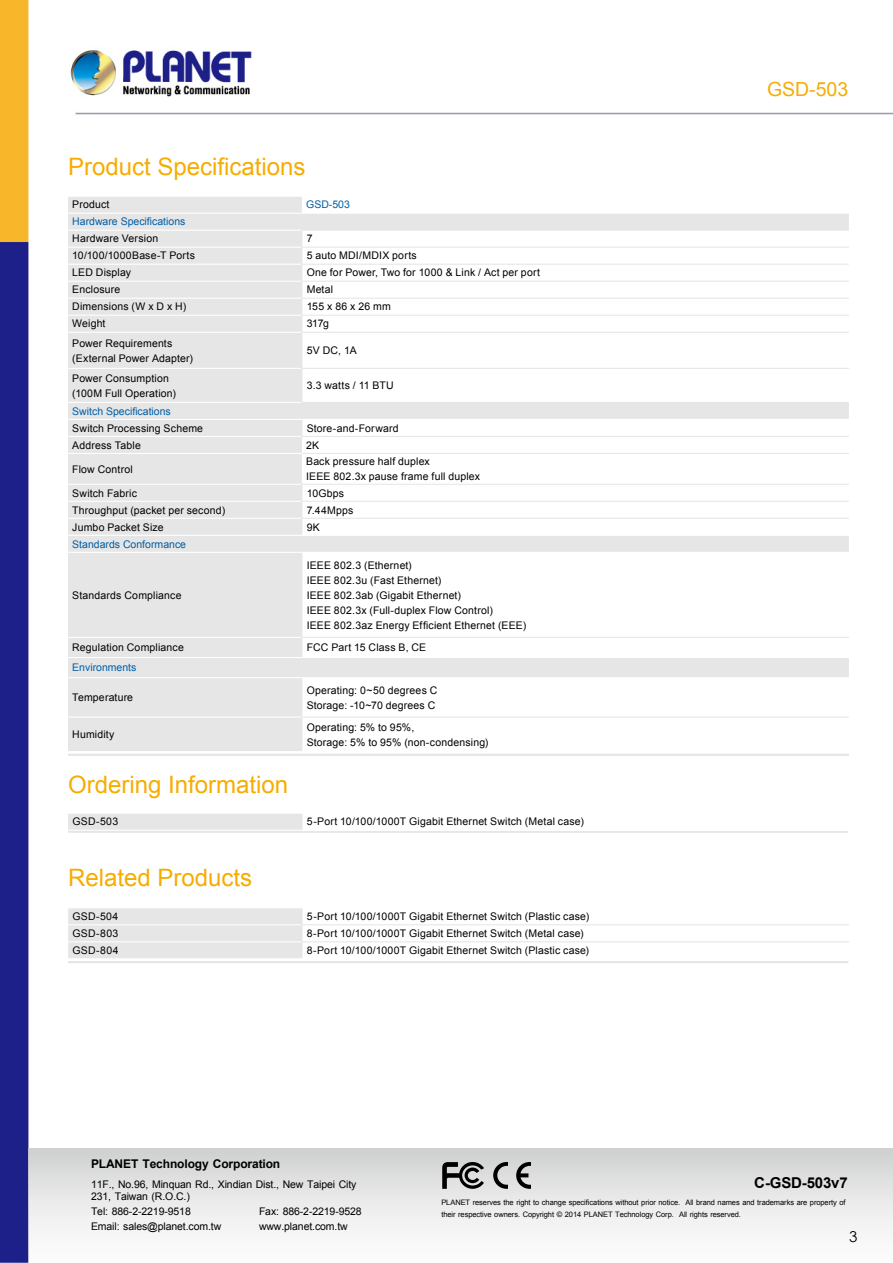
<style>
.page{position:relative;width:893px;height:1263px;background:#fff}
.page>*{position:absolute;margin:0;border:0;box-sizing:border-box;transform-origin:0 0}
.t1{font:24px "Arial";color:#f7ac00}
.t2{font:19.5px "Arial";color:#f7ac00}
.t3{font:700 15px "Arial";letter-spacing:-.01em;color:#000}
.t4{font:15px "Century Gothic";color:#000}
.t5{font:700 12px "Arial";letter-spacing:-.01em;color:#000}
.t6{font:10.5px/15px "Arial";letter-spacing:.015em;color:#000}
.t7{font:10.5px/12px "Arial";letter-spacing:-.01em;color:#000}
.t8{font:10.5px "Arial";color:#005ea6}
.t9{font:7.5px/12px "Arial";letter-spacing:-.01em;color:#000}
</style>
<div class="page">
<img style="left:0;top:0;width:893px;height:1263px">
<div style="left:29px;top:1148px;width:864px;height:115px;background:linear-gradient(to bottom,#d2d3d3,#fff)"></div>
<svg style="left:442px;top:1162px;width:42px;height:27px"></svg>
<svg style="left:493px;top:1162px;width:15px;height:27px"></svg>
<svg style="left:516px;top:1162px;width:15px;height:27px"></svg>
<div style="left:68px;top:197px;width:234px;height:554px;background:#e6e6e6"></div>
<svg style="left:302px;top:196px;width:547px;height:17px"></svg>
<div style="left:68px;top:214px;width:781px;height:463px;background:#e6e6e6"></div>
<svg style="left:302px;top:231px;width:547px;height:521px"></svg>
<hr style="left:68px;top:196px;width:234px;height:1px;background:#fff">
<hr style="left:68px;top:230px;width:233px;height:1px;background:#fff">
<hr style="left:301px;top:230px;width:548px;height:1px;background:#e6e6e6">
<hr style="left:302px;top:453px;width:547px;height:1px;background:#e6e6e6">
<hr style="left:68px;top:247px;width:233px;height:1px;background:#fff">
<hr style="left:68px;top:264px;width:233px;height:1px;background:#fff">
<hr style="left:68px;top:281px;width:233px;height:1px;background:#fff">
<svg style="left:301px;top:231px;width:1px;height:101px"></svg>
<hr style="left:301px;top:333px;width:1px;height:35px;background:#e6e6e6">
<hr style="left:301px;top:369px;width:1px;height:33px;background:#e6e6e6">
<svg style="left:301px;top:420px;width:1px;height:16px"></svg>
<hr style="left:301px;top:247px;width:548px;height:1px;background:#e6e6e6">
<hr style="left:301px;top:264px;width:548px;height:1px;background:#e6e6e6">
<hr style="left:301px;top:281px;width:548px;height:1px;background:#e6e6e6">
<hr style="left:68px;top:213px;width:234px;height:1px;background:#fff">
<hr style="left:302px;top:213px;width:547px;height:1px;background:#fff">
<hr style="left:68px;top:298px;width:233px;height:1px;background:#fff">
<hr style="left:68px;top:315px;width:233px;height:1px;background:#fff">
<hr style="left:68px;top:332px;width:233px;height:1px;background:#fff">
<hr style="left:68px;top:368px;width:233px;height:1px;background:#fff">
<hr style="left:68px;top:436px;width:233px;height:1px;background:#fff">
<hr style="left:68px;top:453px;width:234px;height:1px;background:#fff">
<hr style="left:68px;top:484px;width:233px;height:1px;background:#fff">
<hr style="left:68px;top:501px;width:233px;height:1px;background:#fff">
<hr style="left:68px;top:637px;width:233px;height:1px;background:#fff">
<hr style="left:68px;top:716px;width:233px;height:2px;background:#fff">
<hr style="left:68px;top:751px;width:234px;height:1px;background:#fff">
<hr style="left:301px;top:298px;width:548px;height:1px;background:#e6e6e6">
<hr style="left:301px;top:315px;width:548px;height:1px;background:#e6e6e6">
<hr style="left:301px;top:332px;width:548px;height:1px;background:#e6e6e6">
<hr style="left:301px;top:368px;width:548px;height:1px;background:#e6e6e6">
<hr style="left:301px;top:484px;width:548px;height:1px;background:#e6e6e6">
<hr style="left:68px;top:402px;width:233px;height:1px;background:#fff">
<hr style="left:68px;top:419px;width:234px;height:1px;background:#fff">
<hr style="left:302px;top:419px;width:547px;height:1px;background:#fff">
<hr style="left:301px;top:436px;width:548px;height:1px;background:#e6e6e6">
<hr style="left:68px;top:518px;width:233px;height:1px;background:#fff">
<hr style="left:301px;top:402px;width:548px;height:1px;background:#e6e6e6">
<svg style="left:301px;top:485px;width:1px;height:50px"></svg>
<hr style="left:301px;top:501px;width:548px;height:1px;background:#e6e6e6">
<hr style="left:301px;top:518px;width:548px;height:1px;background:#e6e6e6">
<hr style="left:301px;top:553px;width:1px;height:84px;background:#e6e6e6">
<svg style="left:301px;top:638px;width:1px;height:19px"></svg>
<hr style="left:301px;top:678px;width:1px;height:38px;background:#e6e6e6">
<hr style="left:301px;top:718px;width:1px;height:33px;background:#e6e6e6">
<hr style="left:301px;top:637px;width:548px;height:1px;background:#e6e6e6">
<hr style="left:301px;top:716px;width:548px;height:2px;background:#e6e6e6">
<hr style="left:68px;top:535px;width:234px;height:1px;background:#fff">
<hr style="left:302px;top:535px;width:547px;height:1px;background:#fff">
<hr style="left:68px;top:552px;width:234px;height:1px;background:#fff">
<hr style="left:302px;top:552px;width:547px;height:1px;background:#fff">
<hr style="left:68px;top:657px;width:234px;height:1px;background:#fff">
<hr style="left:302px;top:657px;width:547px;height:1px;background:#fff">
<hr style="left:68px;top:677px;width:234px;height:1px;background:#fff">
<hr style="left:302px;top:677px;width:547px;height:1px;background:#fff">
<hr style="left:68px;top:754px;width:781px;height:2px;background:#e6e6e6">
<hr style="left:68px;top:961px;width:780px;height:2px;background:#e6e6e6">
<hr style="left:68px;top:831px;width:780px;height:2px;background:#e6e6e6">
<hr style="left:302px;top:907px;width:547px;height:1px;background:#fff">
<svg style="left:68px;top:908px;width:781px;height:51px"></svg>
<hr style="left:68px;top:907px;width:234px;height:1px;background:#fff">
<hr style="left:68px;top:924px;width:234px;height:1px;background:#fff">
<hr style="left:68px;top:941px;width:234px;height:1px;background:#fff">
<hr style="left:68px;top:958px;width:235px;height:1px;background:#fff">
<div style="left:68px;top:813px;width:234px;height:17px;background:#e6e6e6"></div>
<div style="left:302px;top:813px;width:547px;height:17px;background:#fff"></div>
<svg style="left:302px;top:814px;width:1px;height:15px"></svg>
<hr style="left:68px;top:813px;width:235px;height:1px;background:#fff">
<hr style="left:68px;top:830px;width:235px;height:1px;background:#fff">
<h1 class="t1" style="left:68px;top:151px;width:239px">Product Specifications</h1>
<p class="t6" style="left:72px;top:197px;width:39px">Product</p>
<p class="t8" style="left:306px;top:198px;width:45px">GSD-503</p>
<p class="t8" style="left:72px;top:215px;width:115px">Hardware Specifications</p>
<p class="t6" style="left:72px;top:231px;width:87px">Hardware Version</p>
<p class="t6" style="left:307px;top:231px;width:7px">7</p>
<p class="t6" style="left:72px;top:248px;width:124px">10/100/1000Base-T Ports</p>
<p class="t6" style="left:307px;top:248px;width:112px">5 auto MDI/MDIX ports</p>
<p class="t6" style="left:72px;top:265px;width:60px">LED Display</p>
<p class="t6" style="left:307px;top:265px;width:235px">One for Power, Two for 1000 &amp; Link / Act per port</p>
<p class="t6" style="left:72px;top:282px;width:49px">Enclosure</p>
<p class="t6" style="left:307px;top:282px;width:28px">Metal</p>
<p class="t6" style="left:72px;top:299px;width:116px">Dimensions (W x D x H)</p>
<p class="t6" style="left:307px;top:299px;width:86px">155 x 86 x 26 mm</p>
<p class="t6" style="left:72px;top:316px;width:35px">Weight</p>
<p class="t6" style="left:307px;top:316px;width:24px">317g</p>
<p class="t6" style="left:72px;top:335px;width:122px">Power Requirements (External Power Adapter)</p>
<p class="t6" style="left:307px;top:343px;width:52px">5V DC, 1A</p>
<p class="t6" style="left:72px;top:371px;width:105px">Power Consumption (100M Full Operation)</p>
<p class="t6" style="left:307px;top:378px;width:89px">3.3 watts / 11 BTU</p>
<p class="t8" style="left:72px;top:404px;width:100px">Switch Specifications</p>
<p class="t6" style="left:72px;top:421px;width:132px">Switch Processing Scheme</p>
<p class="t6" style="left:307px;top:421px;width:93px">Store-and-Forward</p>
<p class="t6" style="left:72px;top:438px;width:70px">Address Table</p>
<p class="t6" style="left:306px;top:438px;width:15px">2K</p>
<p class="t6" style="left:72px;top:462px;width:62px">Flow Control</p>
<p class="t6" style="left:306px;top:454px;width:175px">Back pressure half duplex<br>IEEE 802.3x pause frame full duplex</p>
<p class="t6" style="left:72px;top:485px;width:66px">Switch Fabric</p>
<p class="t6" style="left:307px;top:485px;width:39px">10Gbps</p>
<p class="t6" style="left:72px;top:502px;width:154px">Throughput (packet per second)</p>
<p class="t6" style="left:307px;top:502px;width:48px">7.44Mpps</p>
<p class="t6" style="left:72px;top:519px;width:93px">Jumbo Packet Size</p>
<p class="t6" style="left:307px;top:519px;width:15px">9K</p>
<p class="t8" style="left:72px;top:537px;width:115px">Standards Conformance</p>
<p class="t6" style="left:72px;top:587px;width:111px">Standards Compliance</p>
<p class="t6" style="left:307px;top:557px;width:221px">IEEE 802.3 (Ethernet)<br>IEEE 802.3u (Fast Ethernet)<br>IEEE 802.3ab (Gigabit Ethernet)<br>IEEE 802.3x (Full-duplex Flow Control)<br>IEEE 802.3az Energy Efficient Ethernet (EEE)</p>
<p class="t6" style="left:72px;top:640px;width:113px">Regulation Compliance</p>
<p class="t6" style="left:307px;top:640px;width:121px">FCC Part 15 Class B, CE</p>
<p class="t8" style="left:72px;top:661px;width:66px">Environments</p>
<p class="t6" style="left:72px;top:690px;width:62px">Temperature</p>
<p class="t6" style="left:307px;top:683px;width:132px">Operating: 0~50 degrees C<br>Storage: -10~70 degrees C</p>
<p class="t6" style="left:72px;top:727px;width:44px">Humidity</p>
<p class="t6" style="left:307px;top:720px;width:183px">Operating: 5% to 95%,<br>Storage: 5% to 95% (non-condensing)</p>
<h1 class="t1" style="left:68px;top:769px;width:222px">Ordering Information</h1>
<p class="t6" style="left:72px;top:814px;width:47px">GSD-503</p>
<p class="t6" style="left:307px;top:814px;width:278px">5-Port 10/100/1000T Gigabit Ethernet Switch (Metal case)</p>
<h1 class="t1" style="left:68px;top:862px;width:186px">Related Products</h1>
<p class="t6" style="left:72px;top:909px;width:47px">GSD-504</p>
<p class="t6" style="left:307px;top:909px;width:284px">5-Port 10/100/1000T Gigabit Ethernet Switch (Plastic case)</p>
<p class="t6" style="left:72px;top:926px;width:47px">GSD-803</p>
<p class="t6" style="left:307px;top:926px;width:278px">8-Port 10/100/1000T Gigabit Ethernet Switch (Metal case)</p>
<p class="t6" style="left:72px;top:943px;width:48px">GSD-804</p>
<p class="t6" style="left:307px;top:943px;width:284px">8-Port 10/100/1000T Gigabit Ethernet Switch (Plastic case)</p>
<p class="t5" style="left:91px;top:1156px;width:191px">PLANET Technology Corporation</p>
<h2 class="t2" style="left:767px;top:77px;width:83px">GSD-503</h2>
<p class="t7" style="left:91px;top:1178px;width:267px">11F., No.96, Minquan Rd., Xindian Dist., New Taipei City<br>231, Taiwan (R.O.C.)</p>
<p class="t7" style="left:91px;top:1205px;width:101px">Tel: 886-2-2219-9518</p>
<p class="t7" style="left:259px;top:1205px;width:104px">Fax: 886-2-2219-9528</p>
<p class="t7" style="left:91px;top:1220px;width:132px">Email: sales@planet.com.tw</p>
<p class="t7" style="left:259px;top:1220px;width:90px">www.planet.com.tw</p>
<h3 class="t3" style="left:754px;top:1172px;width:95px">C-GSD-503v7</h3>
<p class="t9" style="left:441px;top:1196px;width:406px">PLANET reserves the right to change specifications without prior notice. All brand names and trademarks are property of their respective owners. Copyright © 2014 PLANET Technology Corp. All rights reserved.</p>
<h3 class="t4" style="left:849px;top:1227px;width:10px">3</h3>
</div>
